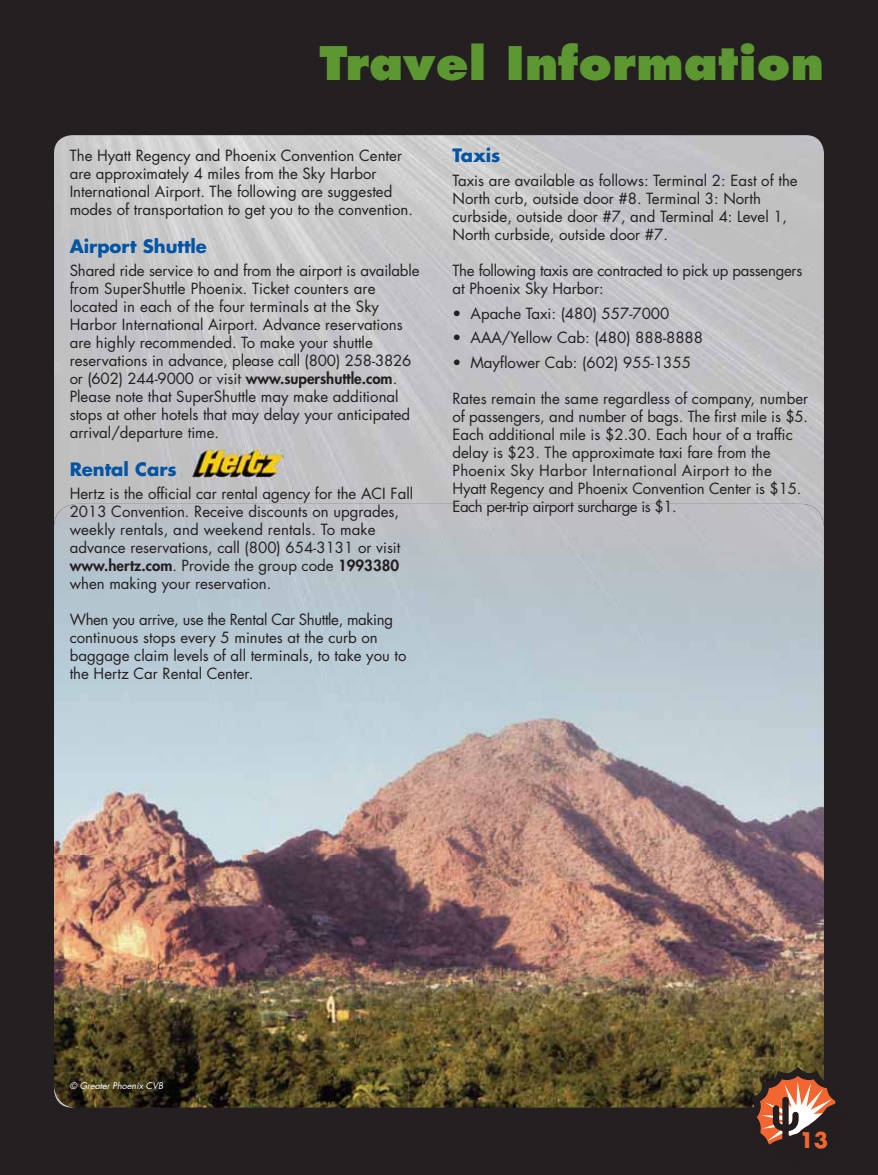
<style>
.page{position:relative;width:878px;height:1175px;background:#fff}
.page>*{position:absolute;margin:0;border:0;box-sizing:border-box;transform-origin:0 0}
.t1{font:800 45px "Futura";color:#5d9732;scale:1.05 1}
.t2{font:700 21px "Futura";color:#f26631}
.t3{font:700 18px "Futura";color:#0054a4}
.t4{font:15px/18px "Futura";color:#231f20}
.t5{font:15px/18px "Futura";letter-spacing:-.02em;color:#231f20}
.t6{font:italic 9px "Futura";color:#fff}
.s1{font-weight:800}
</style>
<div class="page">
<div style="left:0;top:0;width:878px;height:159px;background:#242021"></div>
<div style="left:0;top:159px;width:102px;height:1015px;background:#242021"></div>
<div style="left:775px;top:159px;width:103px;height:1015px;background:#242021"></div>
<div style="left:102px;top:1107px;width:673px;height:67px;background:#242021"></div>
<img style="left:54px;top:135px;width:770px;height:369px">
<img style="left:54px;top:504px;width:770px;height:603px">
<img style="left:192px;top:449px;width:92px;height:28px">
<svg style="left:747px;top:1067px;width:101px;height:100px;background:#604337"></svg>
<h1 class="t1" style="left:319px;top:44px;width:482px">Travel Information</h1>
<p class="t4" style="left:70px;top:148px;width:345px">The Hyatt Regency and Phoenix Convention Center are approximately 4 miles from the Sky Harbor International Airport. The following are suggested modes of transportation to get you to the convention.</p>
<p class="t3" style="left:70px;top:238px;width:139px">Airport Shuttle</p>
<p class="t4" style="left:70px;top:263px;width:351px">Shared ride service to and from the airport is available from SuperShuttle Phoenix. Ticket counters are located in each of the four terminals at the Sky Harbor International Airport. Advance reservations are highly recommended. To make your shuttle reservations in advance, please call (800) 258-3826 or (602) 244-9000 or visit <span class="s1">www.supershuttle.com</span>.<br>Please note that SuperShuttle may make additional stops at other hotels that may delay your anticipated arrival/departure time.</p>
<p class="t3" style="left:70px;top:460px;width:109px">Rental Cars</p>
<p class="t4" style="left:70px;top:486px;width:345px">Hertz is the official car rental agency for the ACI Fall 2013 Convention. Receive discounts on upgrades, weekly rentals, and weekend rentals. To make advance reservations, call (800) 654-3131 or visit <span class="s1">www.hertz.com</span>. Provide the group code <span class="s1">1993380 </span>when making your reservation.</p>
<p class="t4" style="left:70px;top:612px;width:338px">When you arrive, use the Rental Car Shuttle, making continuous stops every 5 minutes at the curb on baggage claim levels of all terminals, to take you to the Hertz Car Rental Center.</p>
<p class="t3" style="left:452px;top:147px;width:50px">Taxis</p>
<p class="t4" style="left:452px;top:172px;width:347px">Taxis are available as follows: Terminal 2: East of the North curb, outside door #8. Terminal 3: North curbside, outside door #7, and Terminal 4: Level 1, North curbside, outside door #7.</p>
<p class="t5" style="left:452px;top:262px;width:351px">The following taxis are contracted to pick up passengers at Phoenix Sky Harbor:</p>
<p class="t4" style="left:452px;top:305px;width:218px">• Apache Taxi: (480) 557-7000</p>
<p class="t4" style="left:452px;top:330px;width:252px">• AAA/Yellow Cab: (480) 888-8888</p>
<p class="t4" style="left:452px;top:355px;width:240px">• Mayflower Cab: (602) 955-1355</p>
<p class="t4" style="left:452px;top:391px;width:357px">Rates remain the same regardless of company, number of passengers, and number of bags. The first mile is $5.<br>Each additional mile is $2.30. Each hour of a traffic delay is $23. The approximate taxi fare from the Phoenix Sky Harbor International Airport to the Hyatt Regency and Phoenix Convention Center is $15.<br>Each per-trip airport surcharge is $1.</p>
<p class="t6" style="left:70px;top:1081px;width:95px">© Greater Phoenix CVB</p>
<h2 class="t2" style="left:799px;top:1130px;width:30px">13</h2>
</div>
